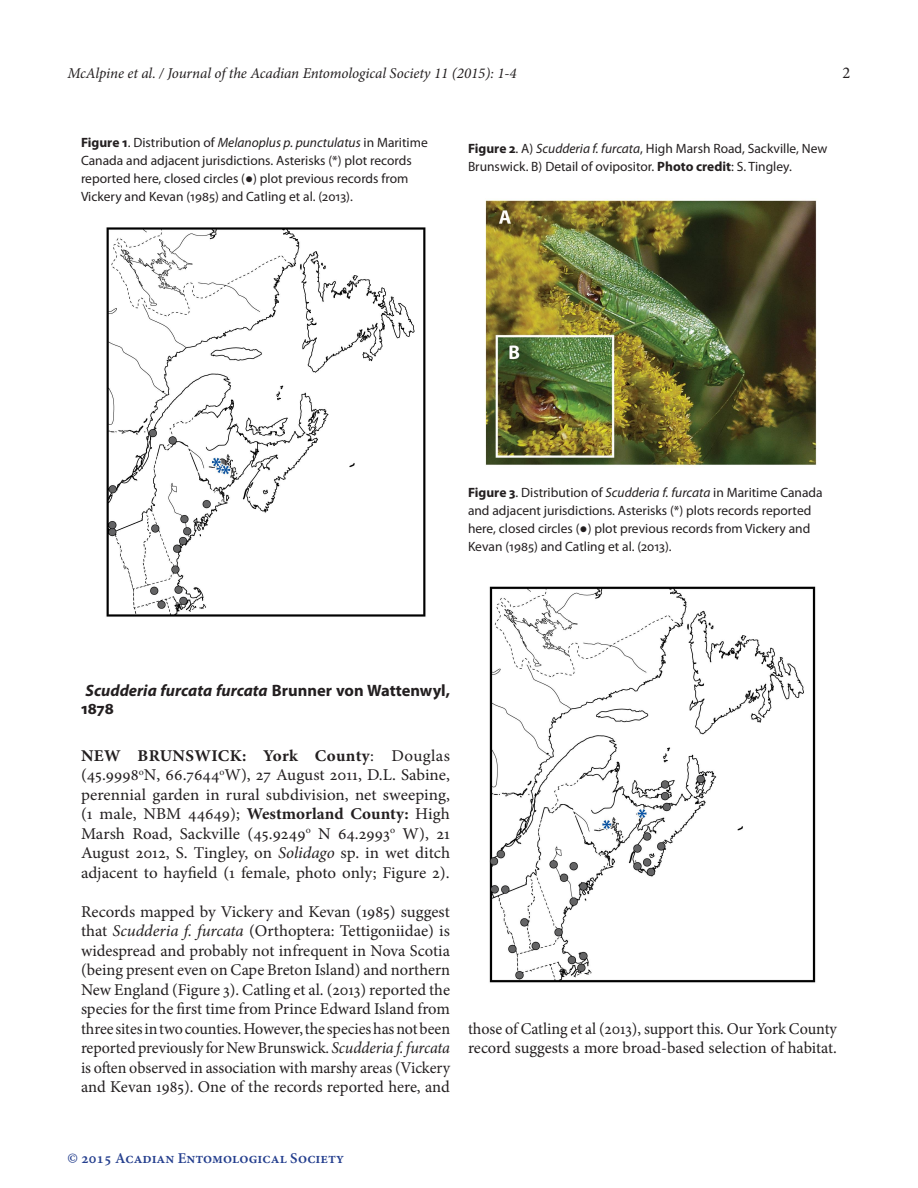
<style>
.page{position:relative;width:918px;height:1188px;background:#fff}
.page>*{position:absolute;margin:0;border:0;box-sizing:border-box;transform-origin:0 0}
.body_text__no_indent{font:16.5px/19.5px "Minion Pro";color:#231f20;text-align:justify}
.Header_2__e_g__study{font:700 16.5px/18px "Myriad Pro";color:#231f20}
.header__journal_name{font:italic 15px "Minion Pro";letter-spacing:-.005em;color:#231f20}
.footer__copyright_so{font:600 15px "Minion Pro";color:#253f8e}
.t1{font:13.5px/18px "Myriad Pro";color:#231f20}
.s1{font-weight:700}
.s2{font-style:italic}
.s3{font-family:"Times New Roman"}
</style>
<div class="page">
<img style="left:106px;top:227px;width:320px;height:390px">
<img style="left:485px;top:200px;width:332px;height:267px">
<img style="left:489px;top:586px;width:327px;height:397px">
<p class="header__journal_name" style="left:68px;top:63px;width:451px">McAlpine et al. / Journal of the Acadian Entomological Society 11 (2015): 1-4</p>
<p class="t1" style="left:81px;top:133px;width:348px"><span class="s1">Figure 1</span>. Distribution of <span class="s2">Melanoplus p. punctulatus</span> in Maritime Canada and adjacent jurisdictions. Asterisks (*) plot records reported here, closed circles (<span class="s3">●</span>) plot previous records from Vickery and Kevan (1985) and Catling et al. (2013).</p>
<p class="t1" style="left:468px;top:139px;width:361px"><span class="s1">Figure 2</span>. A) <span class="s2">Scudderia f. furcata</span>, High Marsh Road, Sackville, New<br>Brunswick. B) Detail of ovipositor. <span class="s1">Photo credit</span>: S. Tingley.</p>
<p class="t1" style="left:468px;top:483px;width:356px"><span class="s1">Figure 3</span>. Distribution of <span class="s2">Scudderia f. furcata</span> in Maritime Canada and adjacent jurisdictions. Asterisks (*) plots records reported here, closed circles (<span class="s3">●</span>) plot previous records from Vickery and Kevan (1985) and Catling et al. (2013).</p>
<p class="Header_2__e_g__study" style="left:81px;top:681px;width:370px"><span class="s2">Scudderia furcata furcata</span> Brunner von Wattenwyl,<br>1878</p>
<p class="body_text__no_indent" style="left:81px;top:746px;width:371px"><span class="s1">NEW BRUNSWICK: York County</span>: Douglas (45.9998<sup>o</sup>N, 66.7644<sup>o</sup>W), 27 August 2011, D.L. Sabine, perennial garden in rural subdivision, net sweeping, (1 male, NBM 44649); <span class="s1">Westmorland County:</span> High Marsh Road, Sackville (45.9249<sup>o</sup> N 64.2993<sup>o</sup> W), 21<br>August 2012, S. Tingley, on <span class="s2">Solidago</span> sp. in wet ditch adjacent to hayfield (1 female, photo only; Figure 2).</p>
<p class="body_text__no_indent" style="left:81px;top:902px;width:371px">Records mapped by Vickery and Kevan (1985) suggest that <span class="s2">Scudderia f. furcata</span> (Orthoptera: Tettigoniidae) is widespread and probably not infrequent in Nova Scotia (being present even on Cape Breton Island) and northern New England (Figure 3). Catling et al. (2013) reported the species for the first time from Prince Edward Island from three sites in two counties. However, the species has not been reported previously for New Brunswick. <span class="s2">Scudderia f. furcata </span>is often observed in association with marshy areas (Vickery and Kevan 1985). One of the records reported here, and</p>
<p class="body_text__no_indent" style="left:468px;top:1019px;width:370px">those of Catling et al (2013), support this. Our York County record suggests a more broad-based selection of habitat.</p>
<p class="footer__copyright_so" style="left:68px;top:1149px;width:278px">© 2015 Acadian Entomological Society</p>
</div>
